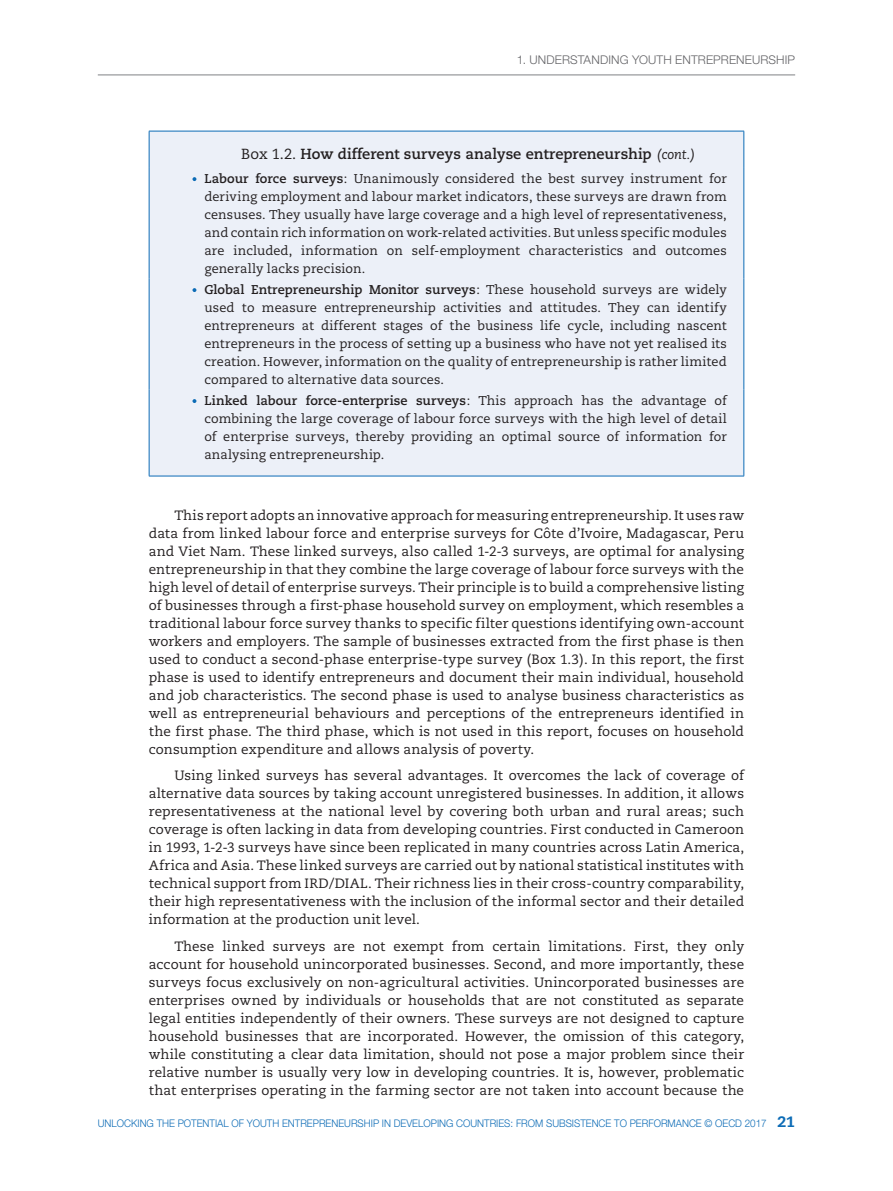
<style>
.page{position:relative;width:893px;height:1191px;background:#fff}
.page>*{position:absolute;margin:0;border:0;box-sizing:border-box;transform-origin:0 0}
.t1{font:700 14.7px "Caecilia";color:#231f20}
.t2{font:13.5px/18px "Caecilia";letter-spacing:.01em;color:#231f20;text-align:justify}
.t3{font:12.75px/18px "Caecilia";letter-spacing:.01em;color:#231f20;text-align:justify}
.t4{font:300 12px "Helvetica Neue";color:#636366}
.t5{font:300 10.5px "Helvetica Neue";color:#0d6cb6;scale:.94 1}
.s1{font-weight:400}
.s2{font-weight:400;font-style:italic;font-size:13.5px}
.s3{font-weight:700}
.s4{font-family:"Caecilia";font-weight:800;font-size:15px}
</style>
<div class="page">
<hr style="left:98px;top:75px;width:697px;height:1px;background:#808285">
<div style="left:150px;top:132px;width:593px;height:344px;background:#ecf0f8"></div>
<hr style="left:149px;top:168px;width:1px;height:111px;background:#0d6cb6">
<hr style="left:743px;top:168px;width:1px;height:111px;background:#0d6cb6">
<hr style="left:149px;top:279px;width:1px;height:110px;background:#0d6cb6">
<hr style="left:743px;top:279px;width:1px;height:110px;background:#0d6cb6">
<hr style="left:149px;top:131px;width:595px;height:1px;background:#0d6cb6">
<hr style="left:149px;top:131px;width:1px;height:37px;background:#0d6cb6">
<hr style="left:743px;top:131px;width:1px;height:37px;background:#0d6cb6">
<hr style="left:149px;top:389px;width:1px;height:87px;background:#0d6cb6">
<hr style="left:743px;top:389px;width:1px;height:87px;background:#0d6cb6">
<hr style="left:149px;top:476px;width:595px;height:1px;background:#0d6cb6">
<svg style="left:192px;top:177px;width:4px;height:4px"></svg>
<svg style="left:192px;top:288px;width:4px;height:4px"></svg>
<svg style="left:192px;top:399px;width:4px;height:4px"></svg>
<p class="t4" style="left:517px;top:52px;width:30px">1. UNDERSTANDING</p>
<p class="t4" style="left:632px;top:52px;width:9px">YOUTH</p>
<p class="t4" style="left:675px;top:52px;width:9px">ENTREPRENEURSHIP</p>
<p class="t1" style="left:241px;top:146px;width:455px"><span class="s1">Box 1.2.</span> How different surveys analyse entrepreneurship <span class="s2">(cont.)</span></p>
<p class="t3" style="left:204px;top:170px;width:524px"><span class="s3">Labour force surveys</span>: Unanimously considered the best survey instrument for deriving employment and labour market indicators, these surveys are drawn from censuses. They usually have large coverage and a high level of representativeness, and contain rich information on work-related activities. But unless specific modules are included, information on self-employment characteristics and outcomes generally lacks precision.</p>
<p class="t3" style="left:204px;top:281px;width:524px"><span class="s3">Global Entrepreneurship Monitor surveys</span>: These household surveys are widely used to measure entrepreneurship activities and attitudes. They can identify entrepreneurs at different stages of the business life cycle, including nascent entrepreneurs in the process of setting up a business who have not yet realised its creation. However, information on the quality of entrepreneurship is rather limited compared to alternative data sources.</p>
<p class="t3" style="left:204px;top:392px;width:524px"><span class="s3">Linked labour force-enterprise surveys</span>: This approach has the advantage of combining the large coverage of labour force surveys with the high level of detail of enterprise surveys, thereby providing an optimal source of information for analysing entrepreneurship.</p>
<p class="t2" style="left:149px;top:506px;width:597px;text-indent:26px">This report adopts an innovative approach for measuring entrepreneurship. It uses raw data from linked labour force and enterprise surveys for Côte d’Ivoire, Madagascar, Peru and Viet Nam. These linked surveys, also called 1-2-3 surveys, are optimal for analysing entrepreneurship in that they combine the large coverage of labour force surveys with the high level of detail of enterprise surveys. Their principle is to build a comprehensive listing of businesses through a first-phase household survey on employment, which resembles a traditional labour force survey thanks to specific filter questions identifying own-account workers and employers. The sample of businesses extracted from the first phase is then used to conduct a second-phase enterprise-type survey (Box 1.3). In this report, the first phase is used to identify entrepreneurs and document their main individual, household and job characteristics. The second phase is used to analyse business characteristics as well as entrepreneurial behaviours and perceptions of the entrepreneurs identified in the first phase. The third phase, which is not used in this report, focuses on household consumption expenditure and allows analysis of poverty.</p>
<p class="t2" style="left:149px;top:767px;width:597px;text-indent:26px">Using linked surveys has several advantages. It overcomes the lack of coverage of alternative data sources by taking account unregistered businesses. In addition, it allows representativeness at the national level by covering both urban and rural areas; such coverage is often lacking in data from developing countries. First conducted in Cameroon in 1993, 1-2-3 surveys have since been replicated in many countries across Latin America, Africa and Asia. These linked surveys are carried out by national statistical institutes with technical support from IRD/DIAL. Their richness lies in their cross-country comparability, their high representativeness with the inclusion of the informal sector and their detailed information at the production unit level.</p>
<p class="t2" style="left:149px;top:937px;width:597px;text-indent:26px">These linked surveys are not exempt from certain limitations. First, they only account for household unincorporated businesses. Second, and more importantly, these surveys focus exclusively on non-agricultural activities. Unincorporated businesses are enterprises owned by individuals or households that are not constituted as separate legal entities independently of their owners. These surveys are not designed to capture household businesses that are incorporated. However, the omission of this category, while constituting a clear data limitation, should not pose a major problem since their relative number is usually very low in developing countries. It is, however, problematic that enterprises operating in the farming sector are not taken into account because the</p>
<p class="t5" style="left:98px;top:1117px;width:743px">UNLOCKING THE POTENTIAL OF YOUTH ENTREPRENEURSHIP IN DEVELOPING COUNTRIES: FROM SUBSISTENCE TO PERFORMANCE © OECD 2017 <span class="s4">21</span></p>
</div>
